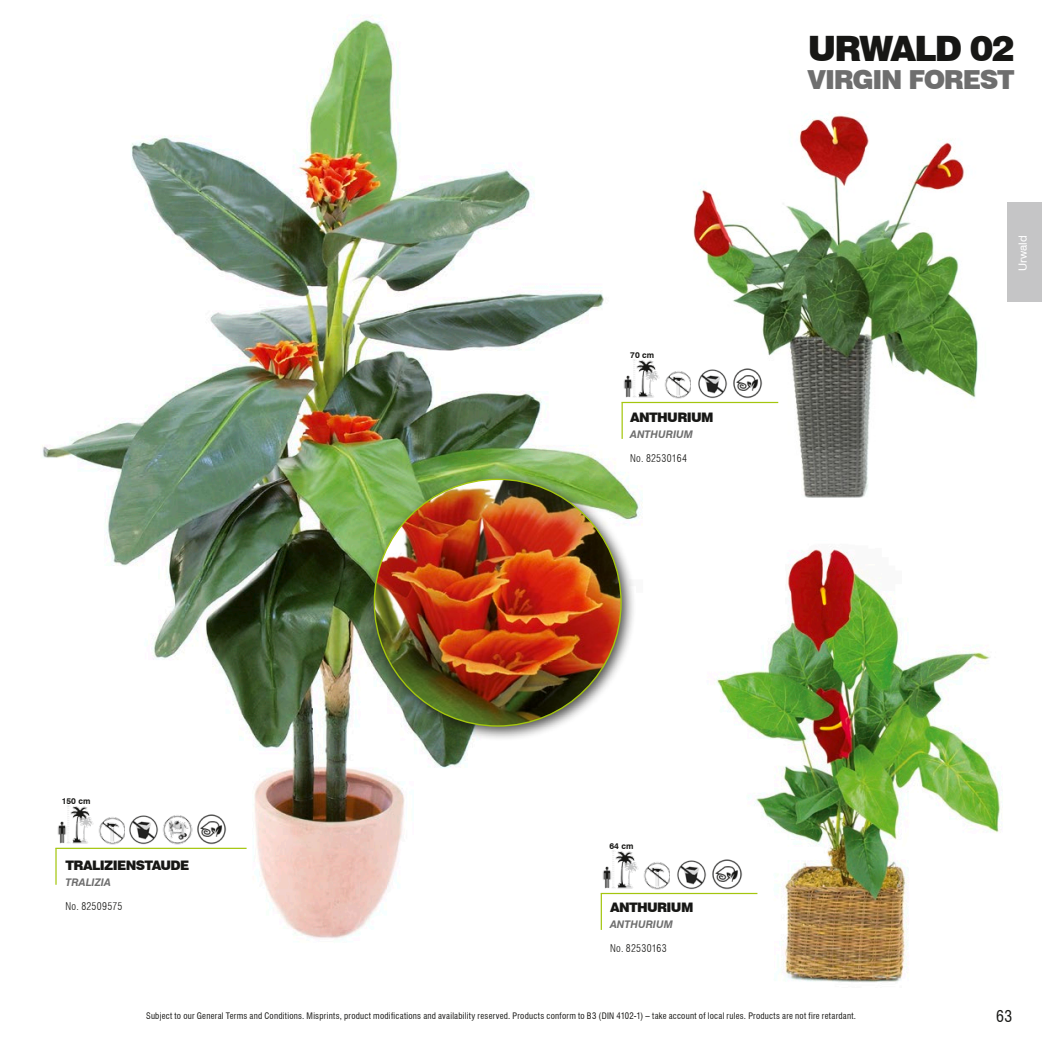
<style>
.page{position:relative;width:1042px;height:1042px;background:#fff}
.page>*{position:absolute;margin:0;border:0;box-sizing:border-box;transform-origin:0 0}
.t1{font:900 35px "Swiss 721 BT";letter-spacing:-.055em;color:#171715}
.t2{font:900 26.25px "Swiss 721 BT";letter-spacing:-.05em;color:#6e6e6e}
.t3{font:condensed 15.75px "Swiss 721 BT";color:#171715}
.t4{font:900 13.12px "Swiss 721 BT";letter-spacing:-.05em;color:#171715}
.t5{font:11.38px "Swiss 721 BT";color:#fff}
.t6{font:300 condensed 10.5px "Swiss 721 BT";letter-spacing:.025em;color:#171715}
.t7{font:italic 700 10.5px "Swiss 721 BT";color:#6e6e6e}
.t8{font:condensed 8.75px "Swiss 721 BT";letter-spacing:.03em;color:#171715}
.t9{font:700 8.4px "Swiss 721 BT";color:#171715}
</style>
<div class="page">
<img style="left:42px;top:16px;width:600px;height:923px">
<img style="left:682px;top:549px;width:320px;height:433px">
<img style="left:682px;top:113px;width:296px;height:383px">
<hr style="left:55px;top:848px;width:192px;height:1px;background:#a4c60e">
<hr style="left:55px;top:848px;width:2px;height:37px;background:#a4c60e">
<hr style="left:621px;top:402px;width:157px;height:1px;background:#a4c60e">
<hr style="left:621px;top:402px;width:2px;height:37px;background:#a4c60e">
<hr style="left:601px;top:893px;width:156px;height:1px;background:#a4c60e">
<hr style="left:601px;top:893px;width:1px;height:37px;background:#a4c60e">
<div style="left:1007px;top:203px;width:35px;height:99px;background:#c5c5c6"></div>
<img style="left:56px;top:805px;width:38px;height:38px">
<img style="left:98px;top:816px;width:27px;height:28px">
<img style="left:622px;top:360px;width:38px;height:38px">
<img style="left:664px;top:370px;width:27px;height:28px">
<img style="left:602px;top:851px;width:37px;height:37px">
<img style="left:643px;top:862px;width:27px;height:27px">
<img style="left:129px;top:814px;width:29px;height:30px">
<img style="left:697px;top:369px;width:30px;height:29px">
<img style="left:677px;top:859px;width:29px;height:30px">
<img style="left:162px;top:814px;width:30px;height:30px">
<img style="left:196px;top:813px;width:31px;height:31px">
<img style="left:732px;top:368px;width:31px;height:30px">
<img style="left:712px;top:858px;width:30px;height:31px">
<div style="left:366px;top:471px;width:270px;height:270px;background:#171715;opacity:.75"></div>
<img style="left:374px;top:479px;width:247px;height:247px">
<h1 class="t1" style="left:808px;top:28px;width:208px">URWALD 02</h1>
<h2 class="t2" style="left:807px;top:63px;width:209px">VIRGIN FOREST</h2>
<p class="t9" style="left:630px;top:350px;width:25px">70 cm</p>
<p class="t9" style="left:62px;top:796px;width:30px">150 cm</p>
<p class="t4" style="left:630px;top:409px;width:85px">ANTHURIUM</p>
<p class="t7" style="left:630px;top:427px;width:64px">ANTHURIUM</p>
<p class="t6" style="left:630px;top:452px;width:58px">No. 82530164</p>
<p class="t9" style="left:609px;top:841px;width:25px">64 cm</p>
<p class="t4" style="left:65px;top:857px;width:125px">TRALIZIENSTAUDE</p>
<p class="t7" style="left:65px;top:875px;width:47px">TRALIZIA</p>
<p class="t6" style="left:65px;top:900px;width:58px">No. 82509575</p>
<p class="t4" style="left:610px;top:899px;width:85px">ANTHURIUM</p>
<p class="t7" style="left:610px;top:917px;width:64px">ANTHURIUM</p>
<p class="t6" style="left:610px;top:942px;width:58px">No. 82530163</p>
<h3 class="t5" style="left:1016px;top:271px;width:37px;rotate:-90deg">Urwald</h3>
<p class="t8" style="left:146px;top:1010px;width:711px">Subject to our General Terms and Conditions. Misprints, product modifications and availability reserved. Products conform to B3 (DIN 4102-1) – take account of local rules. Products are not fire retardant.</p>
<p class="t3" style="left:996px;top:1006px;width:18px">63</p>
</div>
